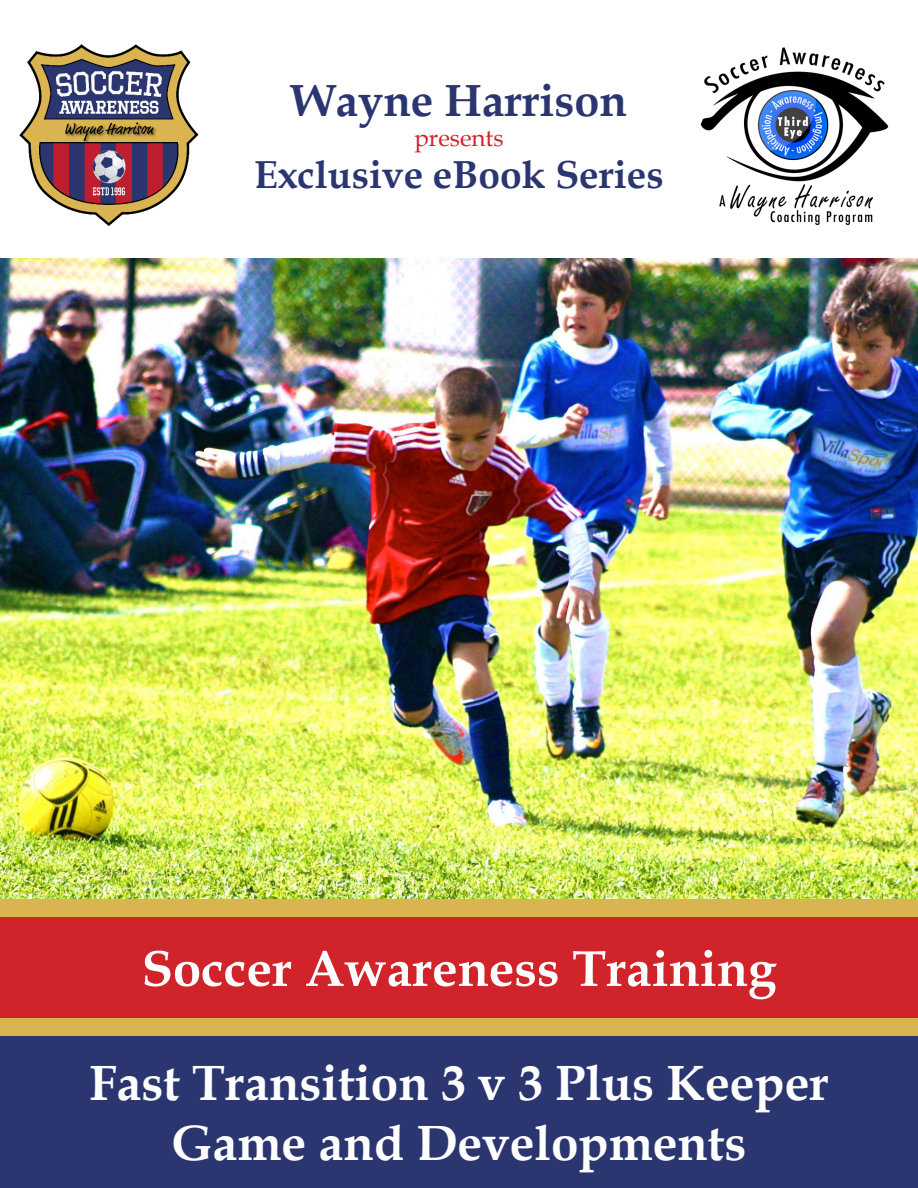
<style>
.page{position:relative;width:918px;height:1188px;background:#fff}
.page>*{position:absolute;margin:0;border:0;box-sizing:border-box;transform-origin:0 0}
.t1{font:700 51px "Book Antiqua";color:#fff}
.t2{font:700 49.5px/59.4px "Book Antiqua";color:#fff;text-align:center}
.t3{font:700 45px "Book Antiqua";color:#2b3671}
.t4{font:700 39px "Book Antiqua";color:#2b3671}
.t5{font:24px "Book Antiqua";color:#d1232a}
</style>
<div class="page">
<div style="left:0;top:1007px;width:918px;height:43px;background:#d9b451"></div>
<div style="left:0;top:882px;width:918px;height:44px;background:#d9b451"></div>
<img style="left:700px;top:47px;width:189px;height:179px">
<img style="left:19px;top:44px;width:180px;height:182px">
<img style="left:0;top:258px;width:918px;height:640px">
<div style="left:0;top:917px;width:918px;height:101px;background:#d1232a"></div>
<div style="left:0;top:1036px;width:918px;height:152px;background:#2b3671"></div>
<p class="t3" style="left:291px;top:70px;width:338px">Wayne Harrison</p>
<p class="t4" style="left:254px;top:148px;width:411px">Exclusive eBook Series</p>
<p class="t5" style="left:414px;top:121px;width:91px">presents</p>
<p class="t1" style="left:142px;top:934px;width:636px">Soccer Awareness Training</p>
<p class="t2" style="left:89px;top:1054px;width:741px">Fast Transition 3 v 3 Plus Keeper<br>Game and Developments</p>
</div>
